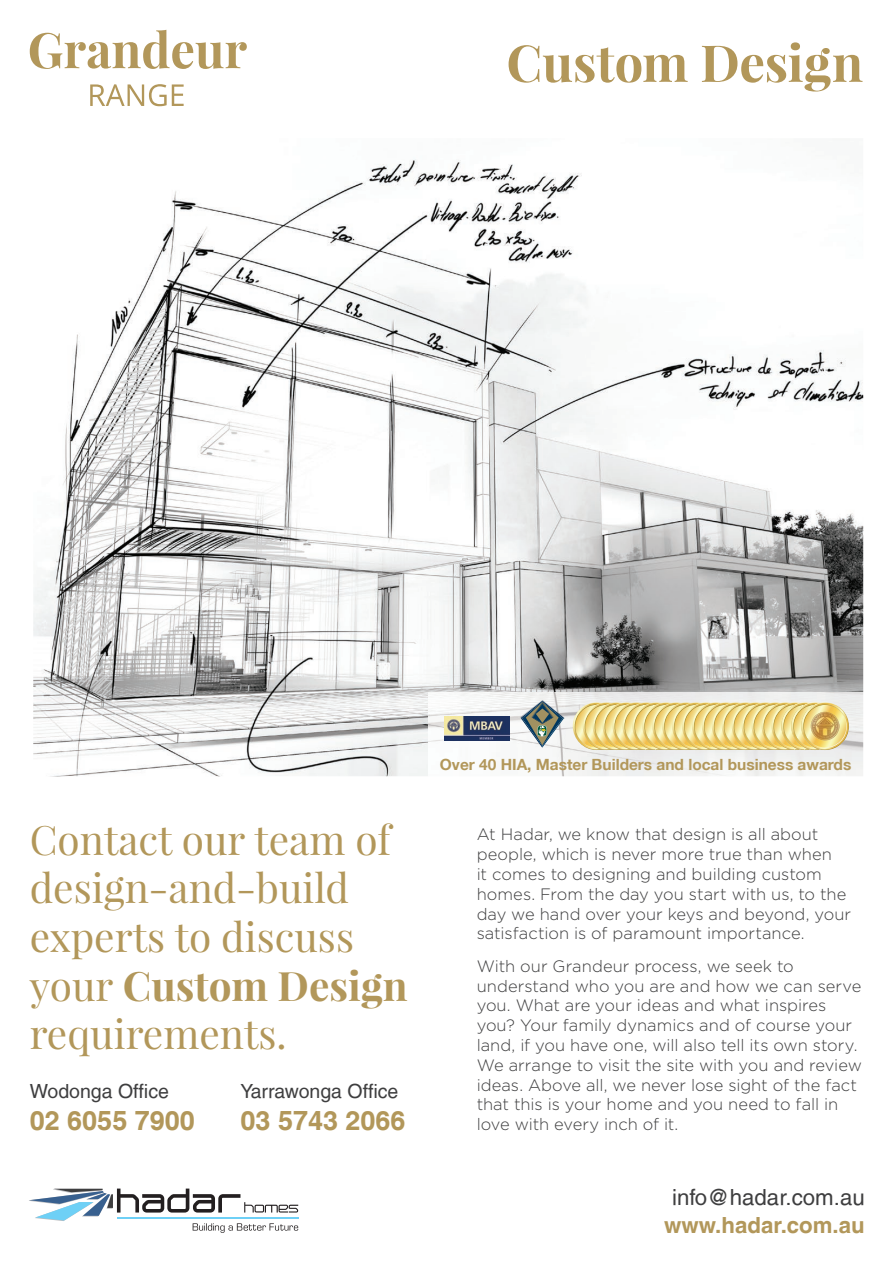
<style>
.page{position:relative;width:893px;height:1263px;background:#fff}
.page>*{position:absolute;margin:0;border:0;box-sizing:border-box;transform-origin:0 0}
.t1{font:700 51px "Playfair Display";letter-spacing:-.005em;color:#b2975a}
.t2{font:40.5px/48.6px "Playfair Display";color:#b2975a}
.t3{font:700 27px "Helvetica LT";color:#b2975a}
.t4{font:22.2px "Helvetica LT";color:#3e3e3f}
.t5{font:700 22.2px "Helvetica LT";color:#b2975a}
.t6{font:19.5px "Helvetica LT";color:#3e3e3f}
.t7{font:300 16.5px/19.8px "Gotham";color:#3e3e3f}
.t8{font:700 15.45px "Helvetica Neue LT";color:#b2975a}
.s1{font-weight:700}
</style>
<div class="page">
<svg style="left:30px;top:30px;width:217px;height:39px"></svg>
<svg style="left:90px;top:84px;width:94px;height:22px"></svg>
<img style="left:33px;top:159px;width:830px;height:617px">
<svg style="left:29px;top:1188px;width:269px;height:45px"></svg>
<img style="left:428px;top:692px;width:435px;height:84px">
<svg style="left:521px;top:701px;width:43px;height:47px"></svg>
<img style="left:445px;top:716px;width:64px;height:24px">
<svg style="left:573px;top:702px;width:47px;height:48px"></svg>
<svg style="left:573px;top:703px;width:47px;height:46px"></svg>
<svg style="left:575px;top:704px;width:43px;height:44px"></svg>
<svg style="left:575px;top:705px;width:43px;height:42px"></svg>
<svg style="left:583px;top:702px;width:47px;height:48px"></svg>
<svg style="left:583px;top:703px;width:47px;height:46px"></svg>
<svg style="left:585px;top:704px;width:43px;height:44px"></svg>
<svg style="left:585px;top:705px;width:43px;height:42px"></svg>
<svg style="left:593px;top:702px;width:47px;height:48px"></svg>
<svg style="left:593px;top:703px;width:47px;height:46px"></svg>
<svg style="left:595px;top:704px;width:43px;height:44px"></svg>
<svg style="left:595px;top:705px;width:43px;height:42px"></svg>
<svg style="left:603px;top:702px;width:47px;height:48px"></svg>
<svg style="left:603px;top:703px;width:47px;height:46px"></svg>
<svg style="left:605px;top:704px;width:43px;height:44px"></svg>
<svg style="left:605px;top:705px;width:43px;height:42px"></svg>
<svg style="left:612px;top:702px;width:48px;height:48px"></svg>
<svg style="left:613px;top:703px;width:47px;height:46px"></svg>
<svg style="left:614px;top:704px;width:44px;height:44px"></svg>
<svg style="left:615px;top:705px;width:43px;height:42px"></svg>
<svg style="left:622px;top:702px;width:48px;height:48px"></svg>
<svg style="left:623px;top:703px;width:47px;height:46px"></svg>
<svg style="left:624px;top:704px;width:44px;height:44px"></svg>
<svg style="left:625px;top:705px;width:42px;height:42px"></svg>
<svg style="left:632px;top:702px;width:48px;height:48px"></svg>
<svg style="left:633px;top:703px;width:46px;height:46px"></svg>
<svg style="left:634px;top:704px;width:44px;height:44px"></svg>
<svg style="left:635px;top:705px;width:42px;height:42px"></svg>
<svg style="left:642px;top:702px;width:48px;height:48px"></svg>
<svg style="left:643px;top:703px;width:46px;height:46px"></svg>
<svg style="left:644px;top:704px;width:44px;height:44px"></svg>
<svg style="left:645px;top:705px;width:42px;height:42px"></svg>
<svg style="left:652px;top:702px;width:48px;height:48px"></svg>
<svg style="left:653px;top:703px;width:46px;height:46px"></svg>
<svg style="left:654px;top:704px;width:44px;height:44px"></svg>
<svg style="left:655px;top:705px;width:42px;height:42px"></svg>
<svg style="left:662px;top:702px;width:48px;height:48px"></svg>
<svg style="left:663px;top:703px;width:46px;height:46px"></svg>
<svg style="left:664px;top:704px;width:44px;height:44px"></svg>
<svg style="left:665px;top:705px;width:42px;height:42px"></svg>
<svg style="left:672px;top:702px;width:48px;height:48px"></svg>
<svg style="left:673px;top:703px;width:46px;height:46px"></svg>
<svg style="left:674px;top:704px;width:44px;height:44px"></svg>
<svg style="left:675px;top:705px;width:42px;height:42px"></svg>
<svg style="left:682px;top:702px;width:48px;height:48px"></svg>
<svg style="left:683px;top:703px;width:46px;height:46px"></svg>
<svg style="left:684px;top:704px;width:44px;height:44px"></svg>
<svg style="left:685px;top:705px;width:42px;height:42px"></svg>
<svg style="left:692px;top:703px;width:47px;height:46px"></svg>
<svg style="left:694px;top:704px;width:44px;height:44px"></svg>
<svg style="left:694px;top:705px;width:43px;height:42px"></svg>
<svg style="left:702px;top:702px;width:47px;height:48px"></svg>
<svg style="left:702px;top:703px;width:47px;height:46px"></svg>
<svg style="left:704px;top:704px;width:43px;height:44px"></svg>
<svg style="left:704px;top:705px;width:43px;height:42px"></svg>
<svg style="left:712px;top:702px;width:47px;height:48px"></svg>
<svg style="left:712px;top:703px;width:47px;height:46px"></svg>
<svg style="left:714px;top:704px;width:43px;height:44px"></svg>
<svg style="left:714px;top:705px;width:43px;height:42px"></svg>
<svg style="left:722px;top:702px;width:47px;height:48px"></svg>
<svg style="left:722px;top:703px;width:47px;height:46px"></svg>
<svg style="left:724px;top:704px;width:43px;height:44px"></svg>
<svg style="left:724px;top:705px;width:43px;height:42px"></svg>
<svg style="left:732px;top:702px;width:47px;height:48px"></svg>
<svg style="left:732px;top:703px;width:47px;height:46px"></svg>
<svg style="left:734px;top:704px;width:43px;height:44px"></svg>
<svg style="left:734px;top:705px;width:43px;height:42px"></svg>
<svg style="left:742px;top:702px;width:47px;height:48px"></svg>
<svg style="left:742px;top:703px;width:47px;height:46px"></svg>
<svg style="left:744px;top:704px;width:43px;height:44px"></svg>
<svg style="left:744px;top:705px;width:43px;height:42px"></svg>
<svg style="left:752px;top:703px;width:47px;height:46px"></svg>
<svg style="left:754px;top:704px;width:43px;height:44px"></svg>
<svg style="left:754px;top:705px;width:43px;height:42px"></svg>
<svg style="left:761px;top:702px;width:48px;height:48px"></svg>
<svg style="left:763px;top:704px;width:44px;height:44px"></svg>
<svg style="left:764px;top:705px;width:43px;height:42px"></svg>
<svg style="left:771px;top:702px;width:77px;height:48px;background:#ebd68c"></svg>
<img style="left:811px;top:712px;width:28px;height:29px;border-radius:14px">
<h1 class="t1" style="left:506px;top:31px;width:358px">Custom Design</h1>
<h2 class="t2" style="left:30px;top:815px;width:379px">Contact our team of design-and-build experts to discuss your <span class="s1">Custom Design </span>requirements.</h2>
<p class="t6" style="left:30px;top:1080px;width:141px">Wodonga Office</p>
<h3 class="t3" style="left:30px;top:1104px;width:167px">02 6055 7900</h3>
<p class="t6" style="left:240px;top:1080px;width:159px">Yarrawonga Office</p>
<h3 class="t3" style="left:240px;top:1104px;width:167px">03 5743 2066</h3>
<p class="t8" style="left:440px;top:754px;width:413px">Over 40 HIA, Master Builders and local business awards</p>
<p class="t7" style="left:477px;top:824px;width:376px">At Hadar, we know that design is all about people, which is never more true than when<br>it comes to designing and building custom homes. From the day you start with us, to the day we hand over your keys and beyond, your satisfaction is of paramount importance.</p>
<p class="t7" style="left:477px;top:956px;width:387px">With our Grandeur process, we seek to understand who you are and how we can serve you. What are your ideas and what inspires you? Your family dynamics and of course your land, if you have one, will also tell its own story.<br>We arrange to visit the site with you and review ideas. Above all, we never lose sight of the fact that this is your home and you need to fall in love with every inch of it.</p>
<h3 class="t4" style="left:672px;top:1184px;width:194px">info@hadar.com.au</h3>
<h3 class="t5" style="left:664px;top:1212px;width:202px">www.hadar.com.au</h3>
</div>
